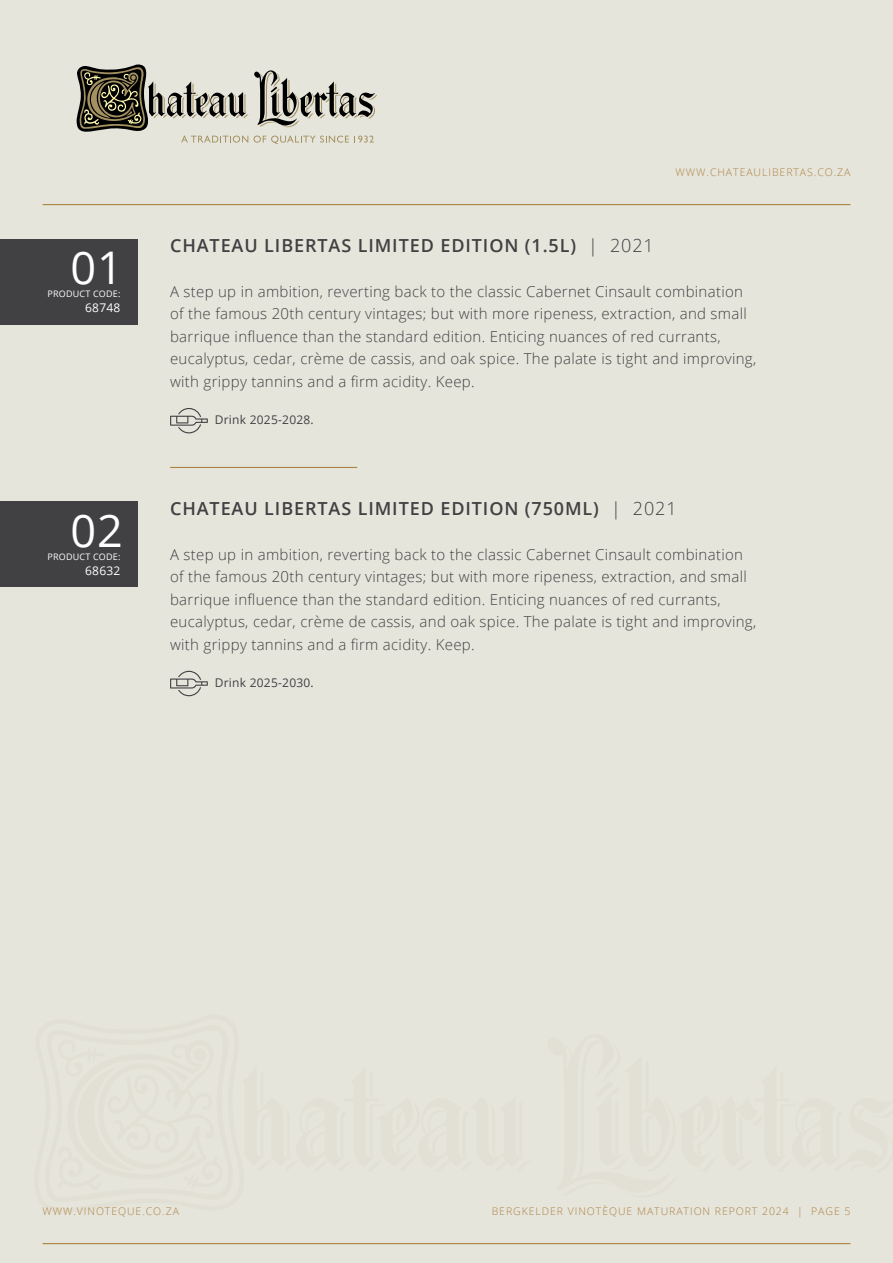
<style>
.page{position:relative;width:893px;height:1263px;background:#e6e5db}
.page>*{position:absolute;margin:0;border:0;box-sizing:border-box;transform-origin:0 0}
.t1{font:45px "Open Sans";color:#fff}
.t2{font:600 18px "Open Sans";letter-spacing:.05em;color:#414042}
.t3{font:300 15px/22.5px "Open Sans";letter-spacing:.02em;color:#414042}
.t4{font:12px "Open Sans";letter-spacing:.02em;color:#414042}
.t5{font:12px "Open Sans";letter-spacing:.02em;color:#fff}
.t6{font:300 10.5px "Open Sans";letter-spacing:.09em;color:#ad8245}
.t7{font:9px "Open Sans";letter-spacing:.02em;color:#fff}
.s1{font-weight:300}
</style>
<div class="page">
<hr style="left:43px;top:1243px;width:807px;height:1px;background:#ad8245">
<div style="left:0;top:502px;width:138px;height:85px;background:#414042"></div>
<div style="left:0;top:239px;width:138px;height:85px;background:#414042"></div>
<svg style="left:170px;top:408px;width:38px;height:25px"></svg>
<hr style="left:170px;top:467px;width:187px;height:1px;background:#ad8245">
<svg style="left:170px;top:671px;width:38px;height:25px"></svg>
<svg style="left:76px;top:64px;width:301px;height:80px"></svg>
<hr style="left:43px;top:204px;width:807px;height:1px;background:#ad8245">
<h1 class="t1" style="left:71px;top:237px;width:54px">01</h1>
<p class="t7" style="left:48px;top:287px;width:74px">PRODUCT CODE:</p>
<p class="t5" style="left:85px;top:299px;width:37px">68748</p>
<h1 class="t1" style="left:71px;top:500px;width:54px">02</h1>
<p class="t7" style="left:48px;top:550px;width:74px">PRODUCT CODE:</p>
<p class="t5" style="left:85px;top:562px;width:37px">68632</p>
<p class="t6" style="left:676px;top:165px;width:176px">WWW.CHATEAULIBERTAS.CO.ZA</p>
<p class="t2" style="left:170px;top:233px;width:485px">CHATEAU LIBERTAS LIMITED EDITION (1.5L) <span class="s1">| 2021</span></p>
<p class="t3" style="left:170px;top:280px;width:588px">A step up in ambition, reverting back to the classic Cabernet Cinsault combination of the famous 20th century vintages; but with more ripeness, extraction, and small barrique influence than the standard edition. Enticing nuances of red currants, eucalyptus, cedar, crème de cassis, and oak spice. The palate is tight and improving, with grippy tannins and a firm acidity. Keep.</p>
<p class="t4" style="left:215px;top:412px;width:101px">Drink 2025-2028.</p>
<p class="t2" style="left:170px;top:496px;width:508px">CHATEAU LIBERTAS LIMITED EDITION (750ML) <span class="s1">| 2021</span></p>
<p class="t3" style="left:170px;top:543px;width:588px">A step up in ambition, reverting back to the classic Cabernet Cinsault combination of the famous 20th century vintages; but with more ripeness, extraction, and small barrique influence than the standard edition. Enticing nuances of red currants, eucalyptus, cedar, crème de cassis, and oak spice. The palate is tight and improving, with grippy tannins and a firm acidity. Keep.</p>
<p class="t4" style="left:215px;top:675px;width:101px">Drink 2025-2030.</p>
<p class="t6" style="left:43px;top:1204px;width:138px">WWW.VINOTEQUE.CO.ZA</p>
<p class="t6" style="left:492px;top:1204px;width:360px">BERGKELDER VINOTÈQUE MATURATION REPORT 2024 | PAGE 5</p>
</div>
